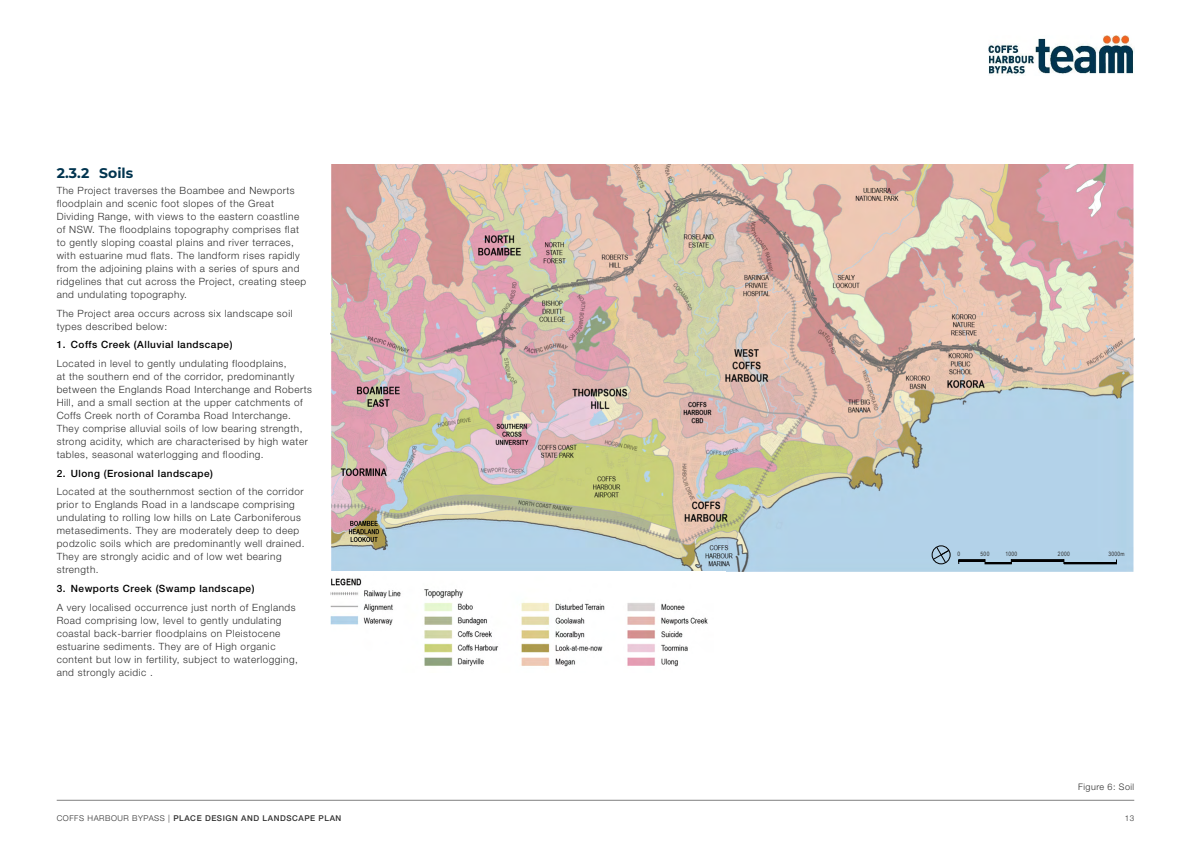
<style>
.page{position:relative;width:1191px;height:842px;background:#fff}
.page>*{position:absolute;margin:0;border:0;box-sizing:border-box;transform-origin:0 0}
.CM__Hdg2{font:700 14px "Montserrat";color:#01344f}
.CM__Body_Text{font:300 10px/13px "Helvetica Neue LT Std";letter-spacing:.05em;color:#2e2e2e}
.t1{font:500 10px "Helvetica Neue LT Std";letter-spacing:.05em;color:#000}
.t2{font:300 9px "Helvetica Neue LT Std";letter-spacing:.05em;color:#2e2e2e}
.t3{font:500 8px "Helvetica Neue LT Std";letter-spacing:.07em;color:#2e2e2e}
.t4{font:300 8px "Helvetica Neue LT Std";color:#2e2e2e}
.CM__Body_Text-2{font:6px "Arial Narrow";letter-spacing:.05em;color:#2e2e2e}
.s1{font-weight:300}
</style>
<div class="page">
<hr style="left:57px;top:800px;width:1077px;height:1px;background:#808080">
<img style="left:988px;top:35px;width:146px;height:40px">
<img style="left:330px;top:164px;width:804px;height:407px">
<img style="left:330px;top:578px;width:378px;height:89px">
<div style="left:932px;top:546px;width:18px;height:18px;border:1px solid #000;border-radius:50%"></div>
<svg style="left:933px;top:547px;width:17px;height:16px"></svg>
<svg style="left:958px;top:559px;width:158px;height:5px"></svg>
<p class="CM__Hdg2" style="left:57px;top:163px;width:78px">2.3.2 Soils</p>
<p class="CM__Body_Text" style="left:57px;top:184px;width:251px">The Project traverses the Boambee and Newports floodplain and scenic foot slopes of the Great Dividing Range, with views to the eastern coastline of NSW. The floodplains topography comprises flat to gently sloping coastal plains and river terraces, with estuarine mud flats. The landform rises rapidly from the adjoining plains with a series of spurs and ridgelines that cut across the Project, creating steep and undulating topography.</p>
<p class="CM__Body_Text" style="left:57px;top:306px;width:237px">The Project area occurs across six landscape soil types described below:</p>
<p class="t1" style="left:57px;top:339px;width:177px">1. Coffs Creek (Alluvial landscape)</p>
<p class="CM__Body_Text" style="left:57px;top:357px;width:257px">Located in level to gently undulating floodplains,<br>at the southern end of the corridor, predominantly between the Englands Road Interchange and Roberts Hill, and a small section at the upper catchments of Coffs Creek north of Coramba Road Interchange.<br>They comprise alluvial soils of low bearing strength, strong acidity, which are characterised by high water tables, seasonal waterlogging and flooding.</p>
<p class="t1" style="left:57px;top:467px;width:158px">2. Ulong (Erosional landscape)</p>
<p class="CM__Body_Text" style="left:57px;top:485px;width:249px">Located at the southernmost section of the corridor prior to Englands Road in a landscape comprising undulating to rolling low hills on Late Carboniferous metasediments. They are moderately deep to deep podzolic soils which are predominantly well drained.<br>They are strongly acidic and of low wet bearing strength.</p>
<p class="t1" style="left:57px;top:582px;width:199px">3. Newports Creek (Swamp landscape)</p>
<p class="CM__Body_Text" style="left:57px;top:600px;width:243px">A very localised occurrence just north of Englands Road comprising low, level to gently undulating coastal back-barrier floodplains on Pleistocene estuarine sediments. They are of High organic content but low in fertility, subject to waterlogging, and strongly acidic .</p>
<p class="CM__Body_Text-2" style="left:957px;top:549px;width:4px">0</p>
<p class="CM__Body_Text-2" style="left:980px;top:549px;width:10px">500</p>
<p class="CM__Body_Text-2" style="left:1005px;top:549px;width:13px">1000</p>
<p class="CM__Body_Text-2" style="left:1058px;top:549px;width:13px">2000</p>
<p class="CM__Body_Text-2" style="left:1108px;top:549px;width:18px">3000m</p>
<p class="t2" style="left:1078px;top:781px;width:58px">Figure 6: Soil</p>
<p class="t3" style="left:57px;top:813px;width:286px"><span class="s1">COFFS HARBOUR BYPASS |</span> PLACE DESIGN AND LANDSCAPE PLAN</p>
<p class="t4" style="left:1125px;top:813px;width:11px">13</p>
</div>
